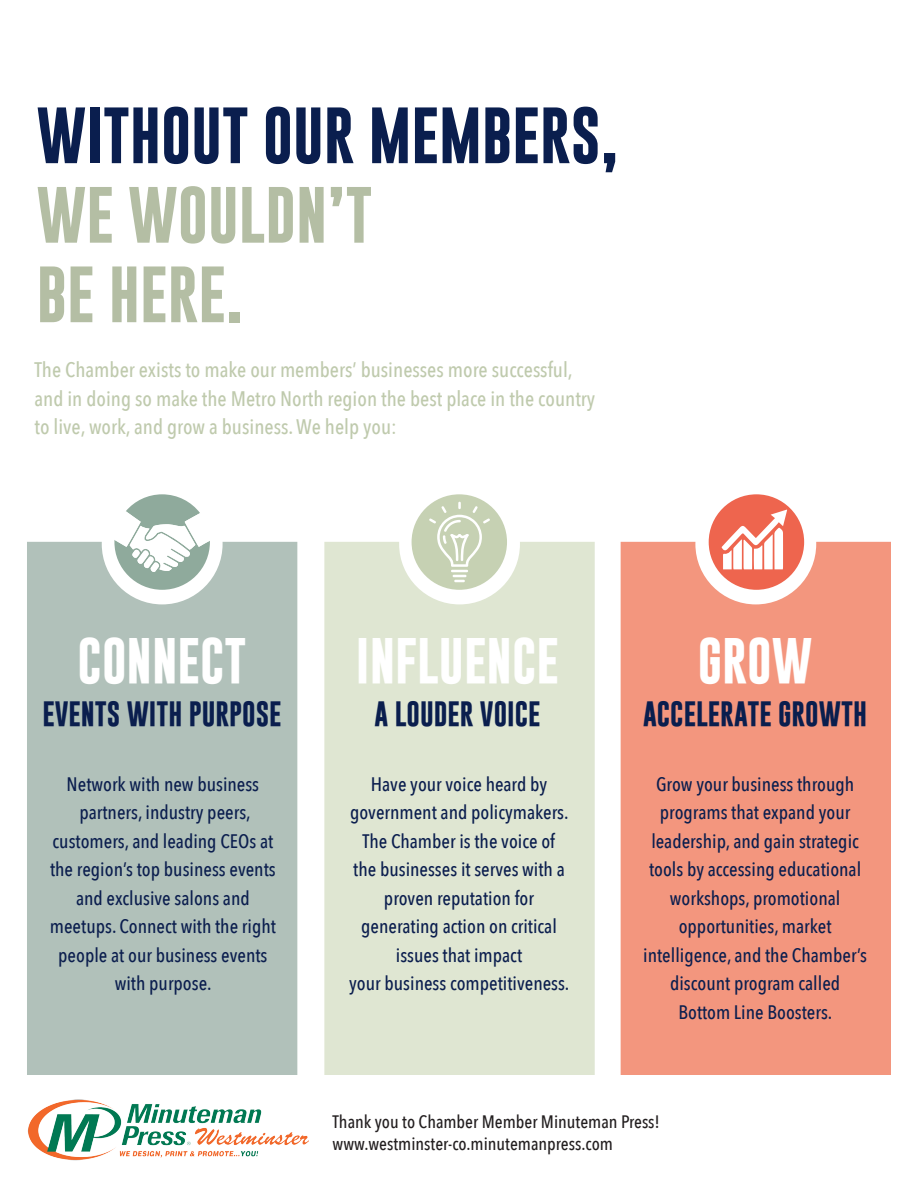
<style>
.page{position:relative;width:918px;height:1188px;background:#fff}
.page>*{position:absolute;margin:0;border:0;box-sizing:border-box;transform-origin:0 0}
.t1{font:700 57px "Gobold";color:#0a1e4e}
.t2{font:700 57px/79.5px "Gobold";color:#b4bea4}
.t3{font:700 46.5px "Gobold";color:#fff}
.t4{font:700 25.5px "Gobold";color:#0a1e4e}
.t5{font:500 21px/28.5px "Avenir Next Condensed";color:#bfcaad}
.t6{font:500 19.5px/28.5px "Avenir Next Condensed";color:#0b1e4e;text-align:center}
.t7{font:500 18px/21.6px "Avenir Next Condensed";color:#231f20}
</style>
<div class="page">
<svg style="left:114px;top:494px;width:96px;height:48px"></svg>
<div style="left:709px;top:494px;width:95px;height:96px;background:#ee654e;border-radius:50%"></div>
<svg style="left:726px;top:510px;width:61px;height:32px"></svg>
<div style="left:412px;top:494px;width:95px;height:96px;background:#c6d1b3;border-radius:50%"></div>
<svg style="left:429px;top:502px;width:61px;height:40px"></svg>
<div style="left:27px;top:542px;width:270px;height:533px;background:#b1c1ba"></div>
<div style="left:324px;top:542px;width:271px;height:533px;background:#dfe6d2"></div>
<div style="left:621px;top:542px;width:270px;height:533px;background:#f3967e"></div>
<img style="left:28px;top:1100px;width:280px;height:61px">
<h1 class="t1" style="left:37px;top:98px;width:584px">WITHOUT OUR MEMBERS,</h1>
<h1 class="t2" style="left:37px;top:175px;width:337px">WE WOULDN’T<br>BE HERE.</h1>
<p class="t5" style="left:34px;top:356px;width:562px">The Chamber exists to make our members’ businesses more successful, and in doing so make the Metro North region the best place in the country to live, work, and grow a business. We help you:</p>
<h2 class="t3" style="left:78px;top:631px;width:170px">CONNECT</h2>
<h3 class="t4" style="left:42px;top:697px;width:241px">EVENTS WITH PURPOSE</h3>
<h2 class="t3" style="left:356px;top:630px;width:204px">INFLUENCE</h2>
<h3 class="t4" style="left:375px;top:697px;width:167px">A LOUDER VOICE</h3>
<h2 class="t3" style="left:698px;top:631px;width:116px">GROW</h2>
<h3 class="t4" style="left:643px;top:697px;width:225px">ACCELERATE GROWTH</h3>
<p class="t6" style="left:50px;top:769px;width:228px">Network with new business partners, industry peers, customers, and leading CEOs at the region’s top business events and exclusive salons and meetups. Connect with the right people at our business events with purpose.</p>
<p class="t6" style="left:349px;top:770px;width:222px">Have your voice heard by government and policymakers.<br>The Chamber is the voice of the businesses it serves with a proven reputation for generating action on critical issues that impact<br>your business competitiveness.</p>
<p class="t6" style="left:643px;top:770px;width:225px">Grow your business through programs that expand your leadership, and gain strategic tools by accessing educational workshops, promotional opportunities, market intelligence, and the Chamber’s discount program called<br>Bottom Line Boosters.</p>
<p class="t7" style="left:333px;top:1111px;width:329px">Thank you to Chamber Member Minuteman Press! www.westminster-co.minutemanpress.com</p>
</div>
